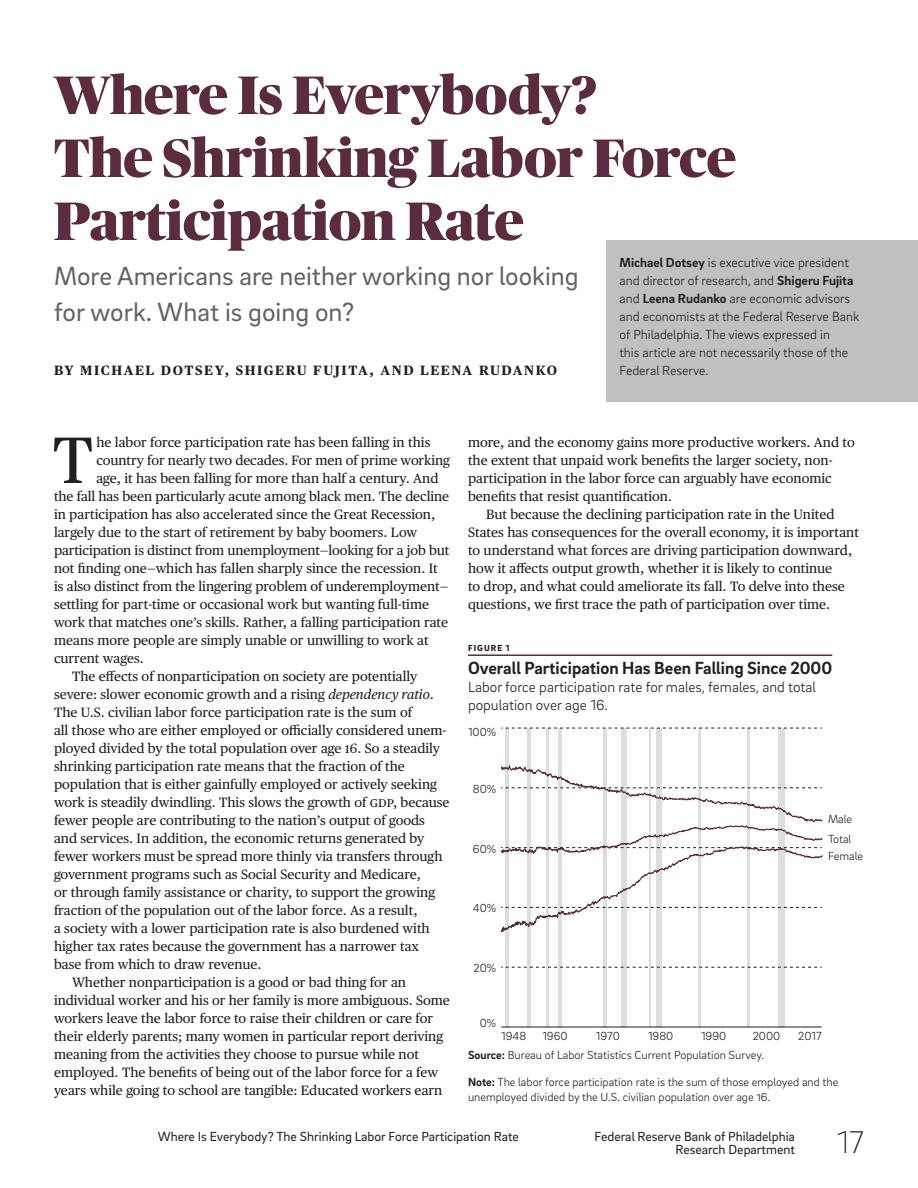
<style>
.page{position:relative;width:918px;height:1188px;background:#fff}
.page>*{position:absolute;margin:0;border:0;box-sizing:border-box;transform-origin:0 0}
.pfir{font:65.4px "Publico Text";color:#231f20}
.sec{font:900 54px/63px "Publico Banner";color:#5b2c3f}
.pgr{font:200 32.25px "Brix Sans";color:#231f20}
.sub{font:27px/36px "Brix Sans";color:#636366}
.figHed{font:700 18px "Brix Sans";color:#231f20}
.figSh{font:300 15px/18px "Brix Sans";color:#231f20}
.plast{font:13.5px/18px "Publico Text";color:#231f20}
.pfir-2{font:13.5px "Publico Text";color:#231f20}
.bio{font:300 13.5px/18px "Brix Sans";color:#231f20}
.rhr{font:13.5px "Brix Sans";color:#231f20}
.byline{font:700 13.5px "Publico Text";letter-spacing:.115em;color:#231f20}
.cap{font:300 12px/15px "Brix Sans";color:#231f20}
.figLab{font:900 9px "Brix Sans";letter-spacing:.115em;color:#231f20}
.s1{font-weight:700}
.s2{font-style:italic}
</style>
<div class="page">
<div style="left:606px;top:240px;width:312px;height:162px;background:#c1c0c0"></div>
<hr style="left:468px;top:654px;width:364px;height:2px;background:#5b2c3f">
<hr style="left:506px;top:728px;width:3px;height:299px;background:#dcdddf">
<hr style="left:527px;top:728px;width:4px;height:299px;background:#dcdddf">
<hr style="left:546px;top:728px;width:3px;height:299px;background:#dcdddf">
<hr style="left:558px;top:728px;width:4px;height:299px;background:#dcdddf">
<hr style="left:603px;top:728px;width:4px;height:299px;background:#dcdddf">
<hr style="left:649px;top:728px;width:2px;height:299px;background:#dcdddf">
<div style="left:656px;top:728px;width:6px;height:299px;background:#dcdddf"></div>
<hr style="left:698px;top:728px;width:3px;height:299px;background:#dcdddf">
<hr style="left:747px;top:728px;width:3px;height:299px;background:#dcdddf">
<div style="left:778px;top:728px;width:7px;height:299px;background:#dcdddf"></div>
<div style="left:621px;top:728px;width:6px;height:299px;background:#dcdddf"></div>
<hr style="left:501px;top:1027px;width:321px;height:1px;background:#231f20">
<svg style="left:501px;top:967px;width:321px;height:1px"></svg>
<svg style="left:501px;top:728px;width:321px;height:1px"></svg>
<svg style="left:500px;top:760px;width:323px;height:182px"></svg>
<p class="sec" style="left:54px;top:60px;width:684px">Where Is Everybody?<br>The Shrinking Labor Force<br>Participation Rate</p>
<p class="sub" style="left:54px;top:257px;width:526px">More Americans are neither working nor looking for work. What is going on?</p>
<p class="byline" style="left:54px;top:360px;width:505px">BY MICHAEL DOTSEY, SHIGERU FUJITA, AND LEENA RUDANKO</p>
<p class="bio" style="left:620px;top:253px;width:241px"><span class="s1">Michael Dotsey</span> is executive vice president and director of research, and <span class="s1">Shigeru Fujita </span>and <span class="s1">Leena Rudanko</span> are economic advisors and economists at the Federal Reserve Bank of Philadelphia. The views expressed in<br>this article are not necessarily those of the Federal Reserve.</p>
<p class="pfir" style="left:53px;top:411px;width:42px">T</p>
<p class="pfir-2" style="left:96px;top:432px;width:336px">he labor force participation rate has been falling in this</p>
<p class="pfir-2" style="left:96px;top:450px;width:355px">country for nearly two decades. For men of prime working</p>
<p class="pfir-2" style="left:96px;top:468px;width:344px">age, it has been falling for more than half a century. And</p>
<p class="pfir-2" style="left:54px;top:486px;width:397px">the fall has been particularly acute among black men. The decline</p>
<p class="pfir-2" style="left:54px;top:504px;width:383px">in participation has also accelerated since the Great Recession,</p>
<p class="pfir-2" style="left:54px;top:522px;width:365px">largely due to the start of retirement by baby boomers. Low</p>
<p class="pfir-2" style="left:54px;top:540px;width:397px">participation is distinct from unemployment—looking for a job but</p>
<p class="pfir-2" style="left:54px;top:558px;width:385px">not finding one—which has fallen sharply since the recession. It</p>
<p class="pfir-2" style="left:54px;top:576px;width:396px">is also distinct from the lingering problem of underemployment—</p>
<p class="pfir-2" style="left:54px;top:594px;width:377px">settling for part-time or occasional work but wanting full-time</p>
<p class="pfir-2" style="left:54px;top:612px;width:396px">work that matches one’s skills. Rather, a falling participation rate</p>
<p class="pfir-2" style="left:54px;top:630px;width:376px">means more people are simply unable or unwilling to work at</p>
<p class="pfir-2" style="left:54px;top:648px;width:91px">current wages.</p>
<p class="plast" style="left:54px;top:666px;width:397px;text-indent:18px">The effects of nonparticipation on society are potentially severe: slower economic growth and a rising <span class="s2">dependency ratio</span>.<br>The U.S. civilian labor force participation rate is the sum of<br>all those who are either employed or officially considered unem&shy;ployed divided by the total population over age 16. So a steadily shrinking participation rate means that the fraction of the population that is either gainfully employed or actively seeking work is steadily dwindling. This slows the growth of GDP, because fewer people are contributing to the nation’s output of goods and services. In addition, the economic returns generated by fewer workers must be spread more thinly via transfers through government programs such as Social Security and Medicare,<br>or through family assistance or charity, to support the growing fraction of the population out of the labor force. As a result,<br>a society with a lower participation rate is also burdened with higher tax rates because the government has a narrower tax base from which to draw revenue.</p>
<p class="plast" style="left:54px;top:972px;width:397px;text-indent:18px">Whether nonparticipation is a good or bad thing for an individual worker and his or her family is more ambiguous. Some workers leave the labor force to raise their children or care for their elderly parents; many women in particular report deriving meaning from the activities they choose to pursue while not employed. The benefits of being out of the labor force for a few years while going to school are tangible: Educated workers earn</p>
<p class="plast" style="left:468px;top:432px;width:388px">more, and the economy gains more productive workers. And to the extent that unpaid work benefits the larger society, non&shy;participation in the labor force can arguably have economic benefits that resist quantification.</p>
<p class="plast" style="left:468px;top:504px;width:392px;text-indent:18px">But because the declining participation rate in the United States has consequences for the overall economy, it is important to understand what forces are driving participation downward, how it affects output growth, whether it is likely to continue<br>to drop, and what could ameliorate its fall. To delve into these questions, we first trace the path of participation over time.</p>
<p class="figLab" style="left:468px;top:642px;width:43px">FIGURE 1</p>
<p class="figHed" style="left:468px;top:656px;width:366px">Overall Participation Has Been Falling Since 2000</p>
<p class="figSh" style="left:468px;top:677px;width:349px">Labor force participation rate for males, females, and total population over age 16.</p>
<p class="cap" style="left:468px;top:724px;width:30px">100%</p>
<p class="cap" style="left:473px;top:781px;width:25px">80%</p>
<p class="cap" style="left:473px;top:841px;width:25px">60%</p>
<p class="cap" style="left:473px;top:900px;width:25px">40%</p>
<p class="cap" style="left:473px;top:960px;width:24px">20%</p>
<p class="cap" style="left:480px;top:1015px;width:18px">0%</p>
<p class="cap" style="left:828px;top:811px;width:26px">Male</p>
<p class="cap" style="left:828px;top:829px;width:37px;line-height:17.5px">Total<br>Female</p>
<p class="cap" style="left:501px;top:1028px;width:27px">1948</p>
<p class="cap" style="left:542px;top:1028px;width:27px">1960</p>
<p class="cap" style="left:596px;top:1028px;width:25px">1970</p>
<p class="cap" style="left:648px;top:1028px;width:27px">1980</p>
<p class="cap" style="left:701px;top:1028px;width:27px">1990</p>
<p class="cap" style="left:753px;top:1028px;width:29px">2000</p>
<p class="cap" style="left:798px;top:1028px;width:25px">2017</p>
<p class="cap" style="left:468px;top:1047px;width:298px"><span class="s1">Source:</span> Bureau of Labor Statistics Current Population Survey.</p>
<p class="cap" style="left:468px;top:1074px;width:372px"><span class="s1">Note:</span> The labor force participation rate is the sum of those employed and the unemployed divided by the U.S. civilian population over age 16.</p>
<p class="rhr" style="left:158px;top:1127px;width:363px">Where Is Everybody? The Shrinking Labor Force Participation Rate</p>
<p class="pgr" style="left:837px;top:1122px;width:28px">17</p>
<p class="rhr" style="left:595px;top:1127px;width:202px">Federal Reserve Bank of Philadelphia</p>
<p class="rhr" style="left:676px;top:1141px;width:121px">Research Department</p>
</div>
